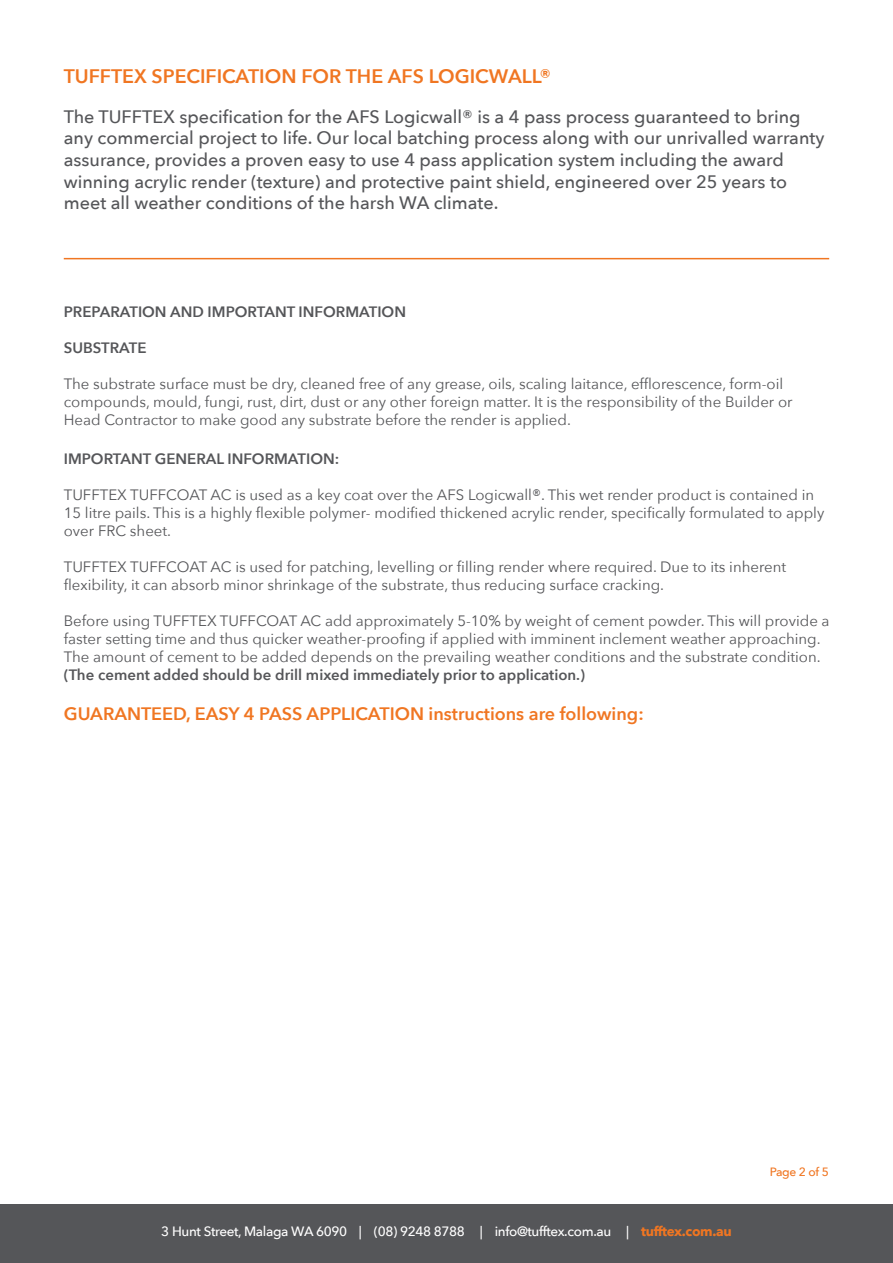
<style>
.page{position:relative;width:893px;height:1263px;background:#fff}
.page>*{position:absolute;margin:0;border:0;box-sizing:border-box;transform-origin:0 0}
.t1{font:600 19.5px "Avenir Next";color:#f07622}
.t2{font:500 18px/21.6px "Avenir Next";color:#555659}
.t3{font:600 18px "Avenir Next";color:#f07622}
.t4{font:15px/18px "Avenir Next";color:#555659}
.t5{font:600 15px "Avenir Next";color:#555659}
.t6{font:500 13.5px "Avenir Next";letter-spacing:-.025em;color:#fff}
.t7{font:500 12px "Avenir Next";letter-spacing:-.025em;color:#f07622}
.s1{font-weight:600}
.s2{font-weight:700;color:#f07622}
</style>
<div class="page">
<div style="left:0;top:1204px;width:893px;height:59px;background:#555659"></div>
<hr style="left:64px;top:258px;width:765px;height:1px;background:#f07622">
<p class="t1" style="left:64px;top:60px;width:489px">TUFFTEX SPECIFICATION FOR THE AFS LOGICWALL®</p>
<p class="t2" style="left:64px;top:105px;width:762px">The TUFFTEX specification for the AFS Logicwall® is a 4 pass process guaranteed to bring any commercial project to life. Our local batching process along with our unrivalled warranty assurance, provides a proven easy to use 4 pass application system including the award winning acrylic render (texture) and protective paint shield, engineered over 25 years to meet all weather conditions of the harsh WA climate.</p>
<p class="t5" style="left:64px;top:299px;width:344px">PREPARATION AND IMPORTANT INFORMATION</p>
<p class="t5" style="left:64px;top:335px;width:84px">SUBSTRATE</p>
<p class="t4" style="left:64px;top:374px;width:730px">The substrate surface must be dry, cleaned free of any grease, oils, scaling laitance, efflorescence, form-oil compounds, mould, fungi, rust, dirt, dust or any other foreign matter. It is the responsibility of the Builder or<br>Head Contractor to make good any substrate before the render is applied.</p>
<p class="t5" style="left:64px;top:446px;width:277px">IMPORTANT GENERAL INFORMATION:</p>
<p class="t4" style="left:64px;top:485px;width:762px">TUFFTEX TUFFCOAT AC is used as a key coat over the AFS Logicwall®. This wet render product is contained in<br>15 litre pails. This is a highly flexible polymer- modified thickened acrylic render, specifically formulated to apply over FRC sheet.</p>
<p class="t4" style="left:64px;top:557px;width:724px">TUFFTEX TUFFCOAT AC is used for patching, levelling or filling render where required. Due to its inherent flexibility, it can absorb minor shrinkage of the substrate, thus reducing surface cracking.</p>
<p class="t4" style="left:64px;top:611px;width:767px">Before using TUFFTEX TUFFCOAT AC add approximately 5-10% by weight of cement powder. This will provide a faster setting time and thus quicker weather-proofing if applied with imminent inclement weather approaching.<br>The amount of cement to be added depends on the prevailing weather conditions and the substrate condition. <span class="s1">(The cement added should be drill mixed immediately prior to application.)</span></p>
<p class="t3" style="left:64px;top:698px;width:581px">GUARANTEED, EASY 4 PASS APPLICATION instructions are following:</p>
<p class="t6" style="left:161px;top:1220px;width:572px">3 Hunt Street, Malaga WA 6090 | (08) 9248 8788 | info@tufftex.com.au | <span class="s2">tufftex.com.au</span></p>
<p class="t7" style="left:770px;top:1161px;width:61px">Page 2 of 5</p>
</div>
